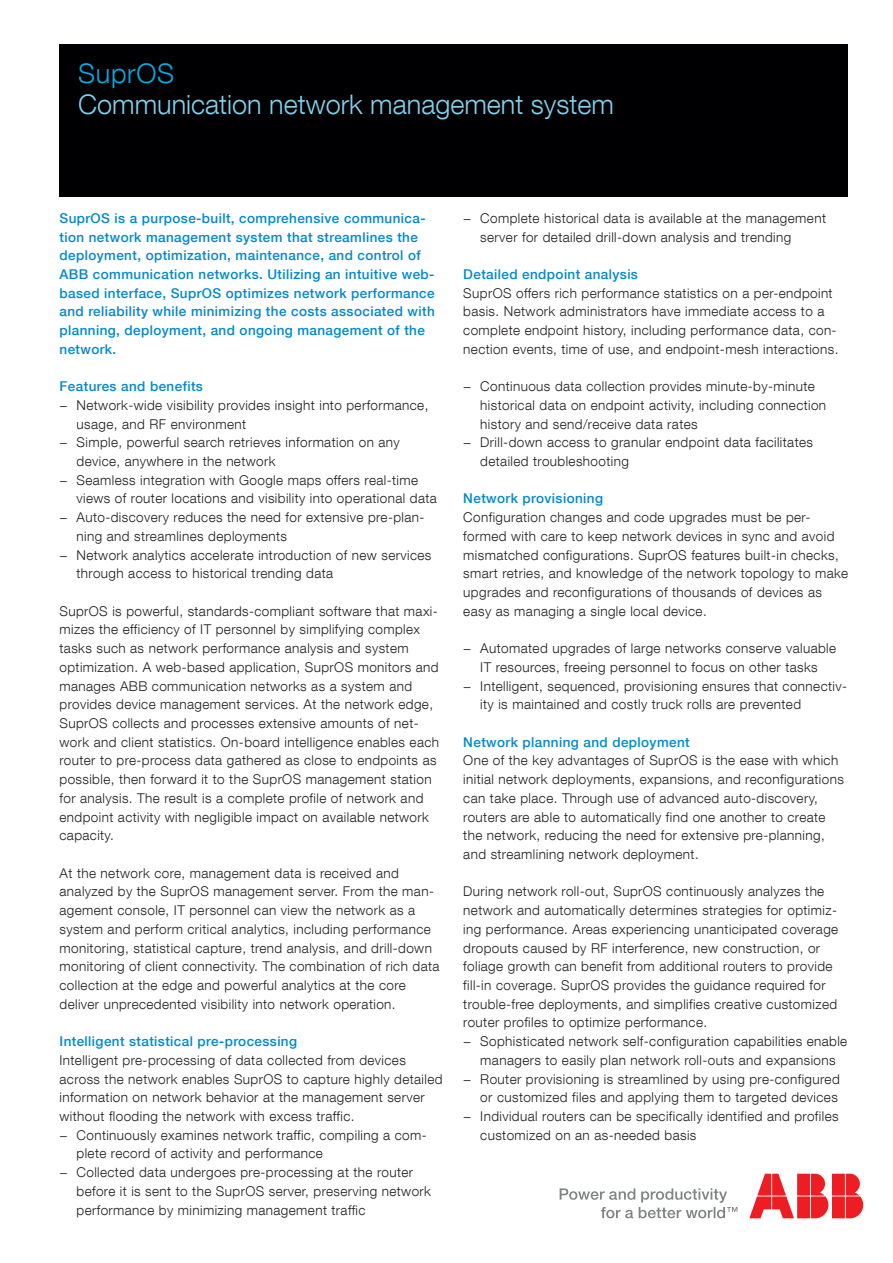
<style>
.page{position:relative;width:893px;height:1263px;background:#fff}
.page>*{position:absolute;margin:0;border:0;box-sizing:border-box;transform-origin:0 0}
.Smaller_cover_title{font:300 27px "ABB Neue Helvetica";color:#7fd3ec}
.Smaller_cover_title-2{font:300 27px "ABB Neue Helvetica";letter-spacing:.025em;color:#03ade5}
.Body_text_listing{font:300 13.5px/18.8px "ABB Neue Helvetica";letter-spacing:.03em;color:#231f20}
.t1{font:500 13.5px/18.8px "ABB Neue Helvetica";letter-spacing:.03em;color:#0089cf}
</style>
<div class="page">
<svg style="left:560px;top:1188px;width:177px;height:30px"></svg>
<svg style="left:749px;top:1174px;width:114px;height:44px"></svg>
<div style="left:60px;top:45px;width:788px;height:152px;background:#000002"></div>
<p class="Smaller_cover_title-2" style="left:78px;top:57px;width:97px">SuprOS</p>
<p class="Smaller_cover_title" style="left:78px;top:88px;width:537px">Communication network management system</p>
<p class="t1" style="left:60px;top:208px;width:377px">SuprOS is a purpose-built, comprehensive communica&shy;tion network management system that streamlines the deployment, optimization, maintenance, and control of ABB communication networks. Utilizing an intuitive web&shy;based interface, SuprOS optimizes network performance and reliability while minimizing the costs associated with planning, deployment, and ongoing management of the network.</p>
<p class="t1" style="left:60px;top:377px;width:145px">Features and benefits</p>
<p class="Body_text_listing" style="left:77px;top:395px;width:353px;text-indent:-17px">− Network-wide visibility provides insight into performance, usage, and RF environment</p>
<p class="Body_text_listing" style="left:77px;top:433px;width:325px;text-indent:-17px">− Simple, powerful search retrieves information on any device, anywhere in the network</p>
<p class="Body_text_listing" style="left:77px;top:470px;width:362px;text-indent:-17px">− Seamless integration with Google maps offers real-time views of router locations and visibility into operational data</p>
<p class="Body_text_listing" style="left:77px;top:508px;width:349px;text-indent:-17px">− Auto-discovery reduces the need for extensive pre-plan&shy;ning and streamlines deployments</p>
<p class="Body_text_listing" style="left:77px;top:545px;width:356px;text-indent:-17px">− Network analytics accelerate introduction of new services through access to historical trending data</p>
<p class="Body_text_listing" style="left:60px;top:601px;width:381px">SuprOS is powerful, standards-compliant software that maxi&shy;mizes the efficiency of IT personnel by simplifying complex tasks such as network performance analysis and system optimization. A web-based application, SuprOS monitors and manages ABB communication networks as a system and provides device management services. At the network edge, SuprOS collects and processes extensive amounts of net&shy;work and client statistics. On-board intelligence enables each router to pre-process data gathered as close to endpoints as possible, then forward it to the SuprOS management station for analysis. The result is a complete profile of network and endpoint activity with negligible impact on available network capacity.</p>
<p class="Body_text_listing" style="left:60px;top:863px;width:381px">At the network core, management data is received and analyzed by the SuprOS management server. From the man&shy;agement console, IT personnel can view the network as a system and perform critical analytics, including performance monitoring, statistical capture, trend analysis, and drill-down monitoring of client connectivity. The combination of rich data collection at the edge and powerful analytics at the core deliver unprecedented visibility into network operation.</p>
<p class="t1" style="left:60px;top:1032px;width:239px">Intelligent statistical pre-processing</p>
<p class="Body_text_listing" style="left:60px;top:1050px;width:385px">Intelligent pre-processing of data collected from devices across the network enables SuprOS to capture highly detailed information on network behavior at the management server without flooding the network with excess traffic.</p>
<p class="Body_text_listing" style="left:77px;top:1125px;width:352px;text-indent:-17px">− Continuously examines network traffic, compiling a com&shy;plete record of activity and performance</p>
<p class="Body_text_listing" style="left:77px;top:1162px;width:356px;text-indent:-17px">− Collected data undergoes pre-processing at the router before it is sent to the SuprOS server, preserving network performance by minimizing management traffic</p>
<p class="Body_text_listing" style="left:480px;top:208px;width:347px;text-indent:-17px">− Complete historical data is available at the management server for detailed drill-down analysis and trending</p>
<p class="t1" style="left:463px;top:265px;width:176px">Detailed endpoint analysis</p>
<p class="Body_text_listing" style="left:463px;top:283px;width:377px">SuprOS offers rich performance statistics on a per-endpoint basis. Network administrators have immediate access to a complete endpoint history, including performance data, con&shy;nection events, time of use, and endpoint-mesh interactions.</p>
<p class="Body_text_listing" style="left:480px;top:377px;width:347px;text-indent:-17px">− Continuous data collection provides minute-by-minute historical data on endpoint activity, including connection history and send/receive data rates</p>
<p class="Body_text_listing" style="left:480px;top:433px;width:334px;text-indent:-17px">− Drill-down access to granular endpoint data facilitates detailed troubleshooting</p>
<p class="t1" style="left:463px;top:489px;width:141px">Network provisioning</p>
<p class="Body_text_listing" style="left:463px;top:508px;width:387px">Configuration changes and code upgrades must be per&shy;formed with care to keep network devices in sync and avoid mismatched configurations. SuprOS features built-in checks, smart retries, and knowledge of the network topology to make upgrades and reconfigurations of thousands of devices as easy as managing a single local device.</p>
<p class="Body_text_listing" style="left:463px;top:639px;width:374px;text-align:center">− Automated upgrades of large networks conserve valuable<br>IT resources, freeing personnel to focus on other tasks</p>
<p class="Body_text_listing" style="left:480px;top:676px;width:368px;text-indent:-17px">− Intelligent, sequenced, provisioning ensures that connectiv&shy;ity is maintained and costly truck rolls are prevented</p>
<p class="t1" style="left:463px;top:732px;width:228px">Network planning and deployment</p>
<p class="Body_text_listing" style="left:463px;top:751px;width:382px">One of the key advantages of SuprOS is the ease with which initial network deployments, expansions, and reconfigurations can take place. Through use of advanced auto-discovery, routers are able to automatically find one another to create the network, reducing the need for extensive pre-planning, and streamlining network deployment.</p>
<p class="Body_text_listing" style="left:463px;top:882px;width:376px">During network roll-out, SuprOS continuously analyzes the network and automatically determines strategies for optimiz&shy;ing performance. Areas experiencing unanticipated coverage dropouts caused by RF interference, new construction, or foliage growth can benefit from additional routers to provide fill-in coverage. SuprOS provides the guidance required for trouble-free deployments, and simplifies creative customized router profiles to optimize performance.</p>
<p class="Body_text_listing" style="left:463px;top:1032px;width:385px;text-align:center">− Sophisticated network self-configuration capabilities enable managers to easily plan network roll-outs and expansions</p>
<p class="Body_text_listing" style="left:463px;top:1069px;width:378px;text-align:right">− Router provisioning is streamlined by using pre-configured or customized files and applying them to targeted devices</p>
<p class="Body_text_listing" style="left:480px;top:1106px;width:360px;text-indent:-17px">− Individual routers can be specifically identified and profiles customized on an as-needed basis</p>
</div>
